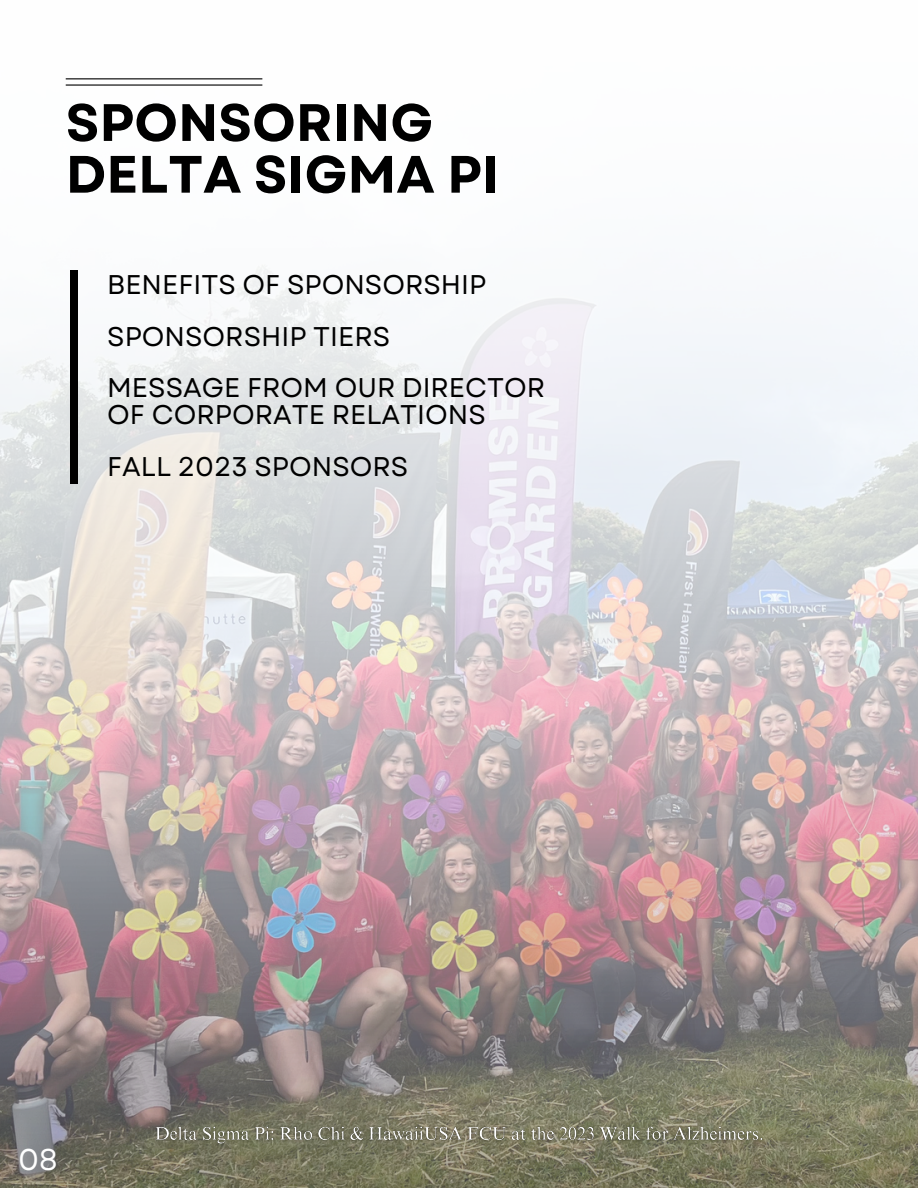
<style>
.page{position:relative;width:918px;height:1188px;background:#fff}
.page>*{position:absolute;margin:0;border:0;box-sizing:border-box;transform-origin:0 0}
.t1{font:700 52.5px "Garet";color:#000}
.t2{font:30px "Garet";color:#fff}
.t3{font:27px/27px "Garet";color:#000}
</style>
<div class="page">
<img style="left:0;top:78px;width:918px;height:1110px">
<hr style="left:66px;top:78px;width:196px;height:1px;background:#000">
<hr style="left:66px;top:84px;width:196px;height:2px;background:#000">
<div style="left:70px;top:270px;width:8px;height:214px;background:#000"></div>
<img style="left:149px;top:1121px;width:619px;height:28px">
<p class="t1" style="left:66px;top:85px;width:369px">SPONSORING</p>
<p class="t1" style="left:66px;top:137px;width:435px">DELTA SIGMA PI</p>
<p class="t3" style="left:107px;top:271px;width:381px">BENEFITS OF SPONSORSHIP</p>
<p class="t3" style="left:107px;top:323px;width:285px">SPONSORSHIP TIERS</p>
<p class="t3" style="left:107px;top:374px;width:440px">MESSAGE FROM OUR DIRECTOR<br>OF CORPORATE RELATIONS</p>
<p class="t3" style="left:107px;top:453px;width:303px">FALL 2023 SPONSORS</p>
<p class="t2" style="left:18px;top:1138px;width:41px">08</p>
</div>
